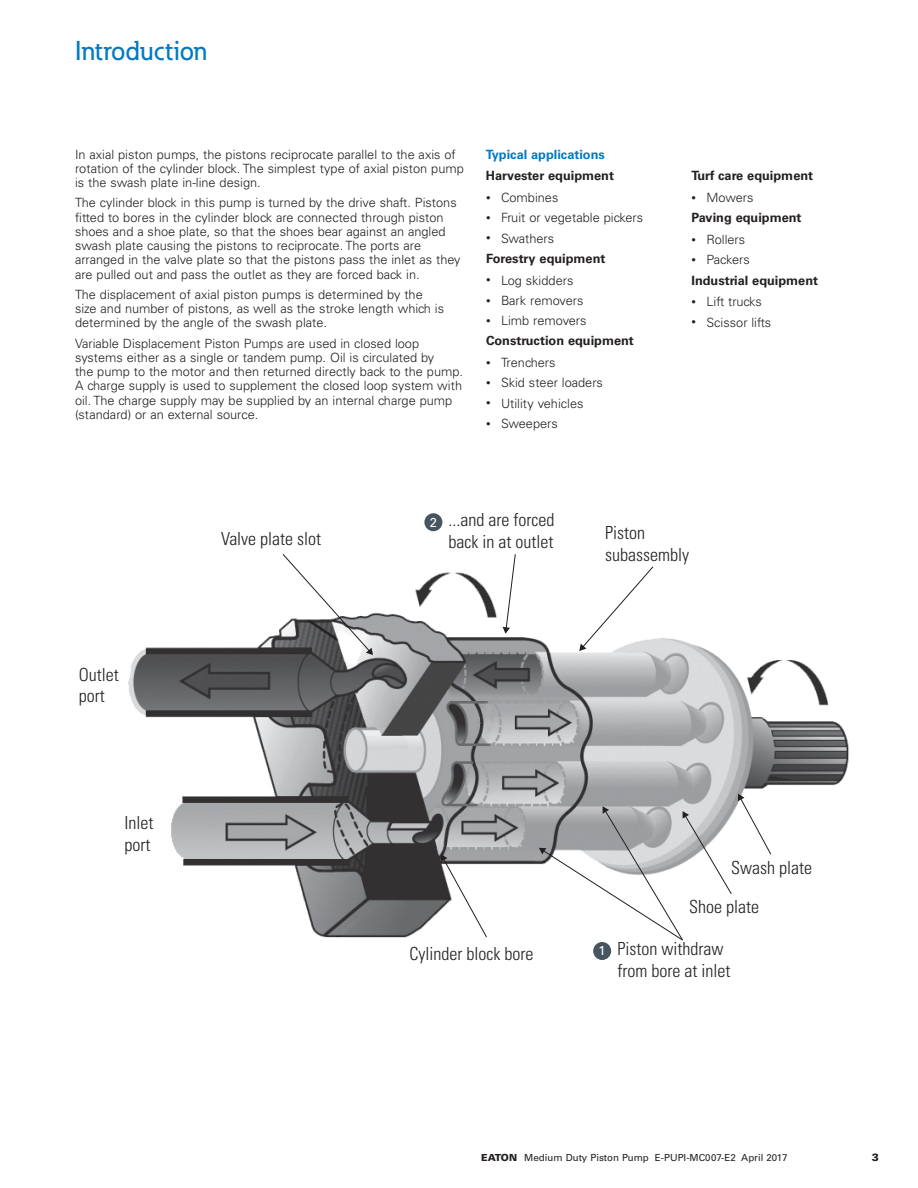
<style>
.page{position:relative;width:918px;height:1188px;background:#fff}
.page>*{position:absolute;margin:0;border:0;box-sizing:border-box;transform-origin:0 0}
.t1{font:500 27px "Eaton";color:#007ac3}
.t2{font:300 condensed 18px/21.6px "Univers LT Std";color:#231f20}
.t3{font:12.9px "Univers LT Std";color:#fff}
.t4{font:300 12.75px/14.2px "Univers LT Std";color:#231f20}
.t5{font:700 12.75px/20.2px "Univers LT Std";color:#231f20}
.t6{font:700 12.75px "Univers LT Std";color:#007ac3}
.t7{font:900 10.5px "Univers LT Std";color:#231f20}
.t8{font:9.75px "Univers LT Std";color:#231f20}
.s1{font-size:9px}
.s2{font-weight:300;font-size:9px}
.s3{font-weight:300}
.s4{font-weight:900}
</style>
<div class="page">
<img style="left:129px;top:572px;width:720px;height:365px">
<div style="left:424px;top:513px;width:18px;height:18px;background:#465560;border-radius:50%"></div>
<div style="left:593px;top:942px;width:18px;height:18px;background:#465560;border-radius:50%"></div>
<svg style="left:503px;top:554px;width:13px;height:80px"></svg>
<svg style="left:441px;top:854px;width:47px;height:84px"></svg>
<svg style="left:539px;top:806px;width:193px;height:135px"></svg>
<svg style="left:738px;top:794px;width:34px;height:61px"></svg>
<svg style="left:282px;top:554px;width:91px;height:101px"></svg>
<svg style="left:579px;top:566px;width:75px;height:85px"></svg>
<h1 class="t1" style="left:75px;top:34px;width:134px">Introduction</h1>
<p class="t4" style="left:75px;top:147px;width:390px">In axial piston pumps, the pistons reciprocate parallel to the axis of rotation of the cylinder block. The simplest type of axial piston pump is the swash plate in-line design.</p>
<p class="t4" style="left:75px;top:196px;width:387px">The cylinder block in this pump is turned by the drive shaft. Pistons fitted to bores in the cylinder block are connected through piston shoes and a shoe plate, so that the shoes bear against an angled swash plate causing the pistons to reciprocate. The ports are arranged in the valve plate so that the pistons pass the inlet as they are pulled out and pass the outlet as they are forced back in.</p>
<p class="t4" style="left:75px;top:287px;width:371px">The displacement of axial piston pumps is determined by the size and number of pistons, as well as the stroke length which is determined by the angle of the swash plate.</p>
<p class="t4" style="left:75px;top:336px;width:390px">Variable Displacement Piston Pumps are used in closed loop systems either as a single or tandem pump. Oil is circulated by<br>the pump to the motor and then returned directly back to the pump.<br>A charge supply is used to supplement the closed loop system with oil. The charge supply may be supplied by an internal charge pump (standard) or an external source.</p>
<p class="t6" style="left:486px;top:147px;width:120px">Typical applications</p>
<p class="t5" style="left:486px;top:166px;width:130px">Harvester equipment</p>
<p class="t4" style="left:486px;top:190px;width:74px"><span class="s1">•</span> Combines</p>
<p class="t4" style="left:486px;top:211px;width:159px"><span class="s1">•</span> Fruit or vegetable pickers</p>
<p class="t5" style="left:486px;top:228px;width:121px"><span class="s2">•</span> <span class="s3">Swathers<br></span>Forestry equipment</p>
<p class="t4" style="left:486px;top:273px;width:89px"><span class="s1">•</span> Log skidders</p>
<p class="t4" style="left:486px;top:293px;width:99px"><span class="s1">•</span> Bark removers</p>
<p class="t5" style="left:486px;top:311px;width:149px"><span class="s2">•</span> <span class="s3">Limb removers<br></span>Construction equipment</p>
<p class="t4" style="left:486px;top:355px;width:71px"><span class="s1">•</span> Trenchers</p>
<p class="t4" style="left:486px;top:376px;width:119px"><span class="s1">•</span> Skid steer loaders</p>
<p class="t4" style="left:486px;top:396px;width:99px"><span class="s1">•</span> Utility vehicles</p>
<p class="t4" style="left:486px;top:416px;width:73px"><span class="s1">•</span> Sweepers</p>
<p class="t5" style="left:691px;top:166px;width:123px">Turf care equipment</p>
<p class="t5" style="left:692px;top:188px;width:112px"><span class="s2">•</span> <span class="s3">Mowers<br></span>Paving equipment</p>
<p class="t4" style="left:692px;top:232px;width:55px"><span class="s1">•</span> Rollers</p>
<p class="t5" style="left:692px;top:250px;width:128px"><span class="s2">•</span> <span class="s3">Packers<br></span>Industrial equipment</p>
<p class="t4" style="left:692px;top:295px;width:72px"><span class="s1">•</span> Lift trucks</p>
<p class="t4" style="left:692px;top:315px;width:81px"><span class="s1">•</span> Scissor lifts</p>
<h2 class="t2" style="left:79px;top:664px;width:42px">Outlet port</h2>
<h2 class="t2" style="left:124px;top:812px;width:30px">Inlet port</h2>
<h2 class="t2" style="left:221px;top:528px;width:102px">Valve plate slot</h2>
<p class="t3" style="left:430px;top:514px;width:9px">2</p>
<h2 class="t2" style="left:449px;top:509px;width:107px">...and are forced back in at outlet</h2>
<h2 class="t2" style="left:605px;top:522px;width:85px">Piston subassembly</h2>
<h2 class="t2" style="left:410px;top:943px;width:125px">Cylinder block bore</h2>
<p class="t3" style="left:599px;top:943px;width:9px">1</p>
<h2 class="t2" style="left:731px;top:857px;width:82px">Swash plate</h2>
<h2 class="t2" style="left:689px;top:896px;width:71px">Shoe plate</h2>
<h2 class="t2" style="left:618px;top:938px;width:114px">Piston withdraw from bore at inlet</h2>
<p class="t8" style="left:481px;top:1151px;width:308px"><span class="s4">EATON</span> Medium Duty Piston Pump E-PUPI-MC007-E2 April 2017</p>
<p class="t7" style="left:872px;top:1151px;width:9px">3</p>
</div>
